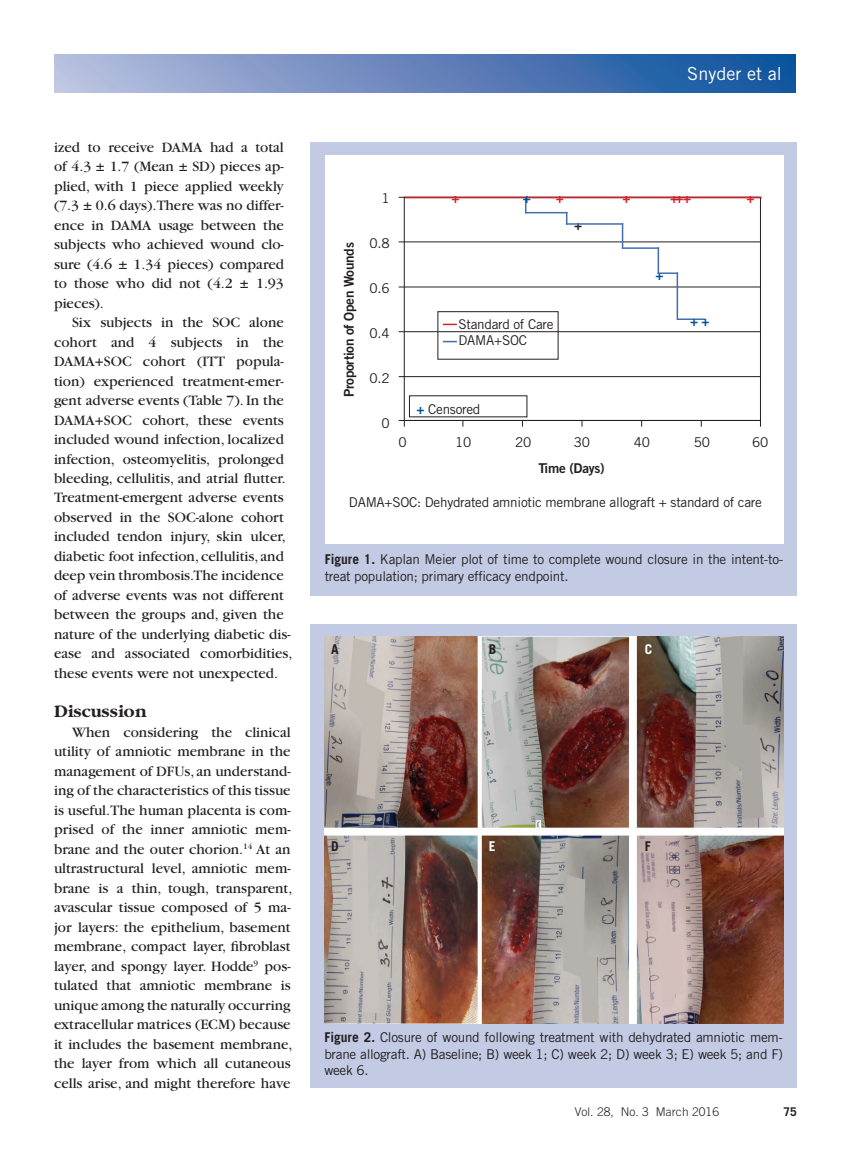
<style>
.page{position:relative;width:851px;height:1161px;background:#fff}
.page>*{position:absolute;margin:0;border:0;box-sizing:border-box;transform-origin:0 0}
.t1{font:18px "Trade Gothic";letter-spacing:.005em;color:#fff}
.t2{font:700 18px "Garamond";color:#231f20}
.t3{font:15px/19.5px "Garamond";color:#231f20}
.t4{font:13.5px/16.2px "Trade Gothic";letter-spacing:-.02em;color:#231f20}
.t5{font:13.5px "Trade Gothic Bold Two";letter-spacing:-.02em;color:#231f20}
.t6{font:13.5px "Trade Gothic Bold Two";color:#d1232a}
.t7{font:13.5px "Trade Gothic Bold Two";color:#01529b}
.t8{font:700 13.5px "Trade Gothic";color:#231f20}
.t9{font:700 13.5px "Trade Gothic";color:#fff}
.t10{font:300 12px "Trade Gothic";letter-spacing:.005em;color:#231f20}
.t11{font:700 12px "Trade Gothic";color:#231f20}
.s1{font-family:"Trade Gothic Bold Two";color:#01529b}
.s2{font-weight:700}
</style>
<div class="page">
<div style="left:54px;top:54px;width:741px;height:39px;background:linear-gradient(to right,#bcbede,#0b4e9b)"></div>
<div style="left:311px;top:142px;width:485px;height:454px;background:#c3cbe4"></div>
<div style="left:325px;top:155px;width:458px;height:388px;background:#fff"></div>
<div style="left:437px;top:311px;width:121px;height:49px;border:1px solid #231f20"></div>
<hr style="left:398px;top:242px;width:362px;height:1px;background:#231f20">
<hr style="left:398px;top:287px;width:362px;height:1px;background:#231f20">
<hr style="left:398px;top:331px;width:362px;height:1px;background:#231f20">
<hr style="left:398px;top:376px;width:362px;height:1px;background:#231f20">
<hr style="left:398px;top:420px;width:362px;height:1px;background:#231f20">
<hr style="left:398px;top:197px;width:362px;height:1px;background:#231f20">
<svg style="left:443px;top:324px;width:14px;height:1px"></svg>
<svg style="left:443px;top:341px;width:14px;height:1px"></svg>
<hr style="left:677px;top:318px;width:28px;height:2px;background:#456dae">
<hr style="left:657px;top:272px;width:21px;height:2px;background:#456dae">
<hr style="left:622px;top:247px;width:37px;height:2px;background:#456dae">
<hr style="left:566px;top:223px;width:57px;height:2px;background:#456dae">
<hr style="left:525px;top:212px;width:42px;height:1px;background:#456dae">
<hr style="left:676px;top:272px;width:2px;height:48px;background:#456dae">
<hr style="left:657px;top:247px;width:2px;height:27px;background:#456dae">
<hr style="left:621px;top:223px;width:2px;height:26px;background:#456dae">
<svg style="left:525px;top:198px;width:1px;height:14px"></svg>
<hr style="left:405px;top:197px;width:356px;height:1px;background:#d1232a">
<div style="left:311px;top:624px;width:485px;height:464px;background:#c3cbe4"></div>
<img style="left:324px;top:637px;width:459px;height:386px">
<p class="t3" style="left:54px;top:137px;width:231px;text-align:justify">ized to receive DAMA had a total of 4.3 ± 1.7 (Mean ± SD) pieces ap&shy;plied, with 1 piece applied weekly (7.3 ± 0.6 days).There was no differ&shy;ence in DAMA usage between the subjects who achieved wound clo&shy;sure (4.6 ± 1.34 pieces) compared to those who did not (4.2 ± 1.93 pieces).</p>
<p class="t3" style="left:54px;top:313px;width:240px;text-indent:18px">Six subjects in the SOC alone cohort and 4 subjects in the DAMA+SOC cohort (ITT popula&shy;tion) experienced treatment-emer&shy;gent adverse events (Table 7). In the DAMA+SOC cohort, these events included wound infection, localized infection, osteomyelitis, prolonged bleeding, cellulitis, and atrial flutter.<br>Treatment-emergent adverse events observed in the SOC-alone cohort included tendon injury, skin ulcer, diabetic foot infection, cellulitis, and deep vein thrombosis.The incidence of adverse events was not different between the groups and, given the nature of the underlying diabetic dis&shy;ease and associated comorbidities, these events were not unexpected.</p>
<p class="t2" style="left:54px;top:702px;width:94px">Discussion</p>
<p class="t3" style="left:54px;top:722px;width:240px;text-indent:18px">When considering the clinical utility of amniotic membrane in the management of DFUs, an understand&shy;ing of the characteristics of this tissue is useful.The human placenta is com&shy;prised of the inner amniotic mem&shy;brane and the outer chorion.<sup>14</sup> At an ultrastructural level, amniotic mem&shy;brane is a thin, tough, transparent, avascular tissue composed of 5 ma&shy;jor layers: the epithelium, basement membrane, compact layer, fibroblast layer, and spongy layer. Hodde<sup>9</sup> pos&shy;tulated that amniotic membrane is unique among the naturally occurring extracellular matrices (ECM) because it includes the basement membrane, the layer from which all cutaneous cells arise, and might therefore have</p>
<p class="t1" style="left:687px;top:63px;width:96px">Snyder et al</p>
<p class="t5" style="left:340px;top:397px;width:156px;rotate:-90deg">Proportion of Open Wounds</p>
<p class="t4" style="left:381px;top:190px;width:10px">1</p>
<p class="t4" style="left:369px;top:235px;width:22px">0.8</p>
<p class="t4" style="left:369px;top:280px;width:22px">0.6</p>
<p class="t4" style="left:369px;top:325px;width:22px">0.4</p>
<p class="t4" style="left:369px;top:370px;width:22px">0.2</p>
<p class="t4" style="left:381px;top:415px;width:10px">0</p>
<p class="t6" style="left:451px;top:190px;width:10px">+</p>
<p class="t6" style="left:555px;top:190px;width:10px">+</p>
<p class="t6" style="left:622px;top:190px;width:10px">+</p>
<p class="t6" style="left:670px;top:190px;width:23px">+++</p>
<p class="t6" style="left:746px;top:190px;width:10px">+</p>
<p class="t7" style="left:523px;top:190px;width:10px">+</p>
<p class="t5" style="left:574px;top:217px;width:10px">+</p>
<p class="t4" style="left:458px;top:316px;width:96px">Standard of Care<br>DAMA+SOC</p>
<p class="t4" style="left:416px;top:401px;width:65px"><span class="s1">+</span> Censored</p>
<p class="t7" style="left:655px;top:266px;width:10px">+</p>
<p class="t7" style="left:690px;top:313px;width:21px">++</p>
<p class="t4" style="left:398px;top:434px;width:10px">0</p>
<p class="t4" style="left:455px;top:434px;width:18px">10</p>
<p class="t4" style="left:515px;top:434px;width:18px">20</p>
<p class="t4" style="left:573px;top:434px;width:18px">30</p>
<p class="t4" style="left:633px;top:434px;width:18px">40</p>
<p class="t4" style="left:693px;top:434px;width:18px">50</p>
<p class="t4" style="left:752px;top:434px;width:18px">60</p>
<p class="t5" style="left:538px;top:459px;width:68px">Time (Days)</p>
<p class="t4" style="left:349px;top:494px;width:414px">DAMA+SOC: Dehydrated amniotic membrane allograft + standard of care</p>
<p class="t4" style="left:325px;top:551px;width:460px"><span class="s2">Figure 1.</span> Kaplan Meier plot of time to complete wound closure in the intent-to&shy;treat population; primary efficacy endpoint.</p>
<p class="t8" style="left:331px;top:641px;width:9px">A</p>
<p class="t8" style="left:488px;top:641px;width:9px">B</p>
<p class="t9" style="left:644px;top:641px;width:9px">C</p>
<p class="t8" style="left:331px;top:838px;width:9px">D</p>
<p class="t9" style="left:488px;top:838px;width:8px">E</p>
<p class="t8" style="left:644px;top:838px;width:7px">F</p>
<p class="t4" style="left:324px;top:1029px;width:460px;text-align:justify"><span class="s2">Figure 2.</span> Closure of wound following treatment with dehydrated amniotic mem&shy;brane allograft. A) Baseline; B) week 1; C) week 2; D) week 3; E) week 5; and F) week 6.</p>
<p class="t10" style="left:575px;top:1105px;width:146px">Vol. 28, No. 3 March 2016</p>
<p class="t11" style="left:783px;top:1105px;width:15px">75</p>
</div>
